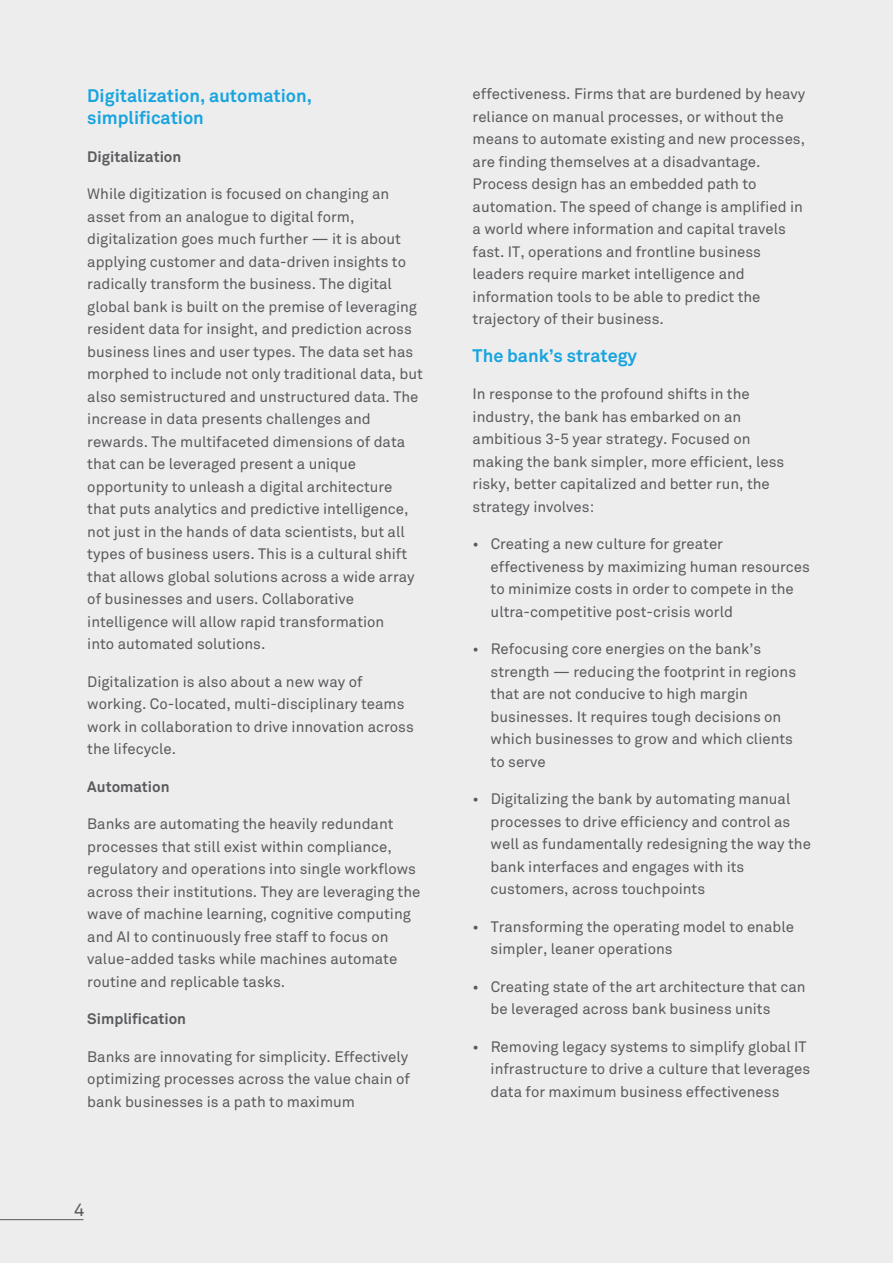
<style>
.page{position:relative;width:893px;height:1263px;background:#fff}
.page>*{position:absolute;margin:0;border:0;box-sizing:border-box;transform-origin:0 0}
.t1{font:700 18px/22.5px "Wipro Akkurat";color:#18a4de}
.t2{font:18px "Akkurat Mono";color:#595a5c}
.t3{font:15px/22.5px "Wipro Akkurat";color:#595a5c}
.t4{font:700 15px "Wipro Akkurat";color:#595a5c}
</style>
<div class="page">
<div style="left:2px;top:0;width:891px;height:1263px;background:#ededee"></div>
<hr style="left:0;top:1219px;width:84px;height:1px;background:#595a5c">
<p class="t1" style="left:87px;top:84px;width:226px">Digitalization, automation, simplification</p>
<p class="t4" style="left:87px;top:147px;width:96px">Digitalization</p>
<p class="t3" style="left:87px;top:183px;width:337px">While digitization is focused on changing an asset from an analogue to digital form, digitalization goes much further — it is about applying customer and data-driven insights to radically transform the business. The digital global bank is built on the premise of leveraging resident data for insight, and prediction across business lines and user types. The data set has morphed to include not only traditional data, but also semistructured and unstructured data. The increase in data presents challenges and rewards. The multifaceted dimensions of data that can be leveraged present a unique opportunity to unleash a digital architecture that puts analytics and predictive intelligence, not just in the hands of data scientists, but all types of business users. This is a cultural shift that allows global solutions across a wide array of businesses and users. Collaborative intelligence will allow rapid transformation<br>into automated solutions.</p>
<p class="t3" style="left:87px;top:670px;width:328px">Digitalization is also about a new way of working. Co-located, multi-disciplinary teams work in collaboration to drive innovation across the lifecycle.</p>
<p class="t4" style="left:87px;top:777px;width:84px">Automation</p>
<p class="t3" style="left:87px;top:813px;width:335px">Banks are automating the heavily redundant processes that still exist within compliance, regulatory and operations into single workflows across their institutions. They are leveraging the wave of machine learning, cognitive computing and AI to continuously free staff to focus on value-added tasks while machines automate routine and replicable tasks.</p>
<p class="t4" style="left:87px;top:1010px;width:100px">Simplification</p>
<p class="t3" style="left:87px;top:1045px;width:324px;text-align:justify">Banks are innovating for simplicity. Effectively optimizing processes across the value chain of bank businesses is a path to maximum</p>
<p class="t2" style="left:74px;top:1199px;width:13px">4</p>
<p class="t3" style="left:473px;top:83px;width:334px">effectiveness. Firms that are burdened by heavy reliance on manual processes, or without the means to automate existing and new processes, are finding themselves at a disadvantage.<br>Process design has an embedded path to automation. The speed of change is amplified in a world where information and capital travels fast. IT, operations and frontline business leaders require market intelligence and information tools to be able to predict the trajectory of their business.</p>
<p class="t1" style="left:473px;top:344px;width:166px">The bank’s strategy</p>
<p class="t3" style="left:473px;top:383px;width:313px">In response to the profound shifts in the industry, the bank has embarked on an ambitious 3-5 year strategy. Focused on making the bank simpler, more efficient, less risky, better capitalized and better run, the strategy involves:</p>
<p class="t3" style="left:491px;top:533px;width:321px;text-indent:-18px">• Creating a new culture for greater effectiveness by maximizing human resources to minimize costs in order to compete in the ultra-competitive post-crisis world</p>
<p class="t3" style="left:491px;top:638px;width:307px;text-indent:-18px">• Refocusing core energies on the bank’s strength — reducing the footprint in regions that are not conducive to high margin businesses. It requires tough decisions on which businesses to grow and which clients to serve</p>
<p class="t3" style="left:491px;top:788px;width:322px;text-indent:-18px">• Digitalizing the bank by automating manual processes to drive efficiency and control as well as fundamentally redesigning the way the bank interfaces and engages with its customers, across touchpoints</p>
<p class="t3" style="left:491px;top:915px;width:305px;text-indent:-18px">• Transforming the operating model to enable simpler, leaner operations</p>
<p class="t3" style="left:491px;top:975px;width:316px;text-indent:-18px">• Creating state of the art architecture that can be leveraged across bank business units</p>
<p class="t3" style="left:491px;top:1035px;width:321px;text-indent:-18px">• Removing legacy systems to simplify global IT infrastructure to drive a culture that leverages data for maximum business effectiveness</p>
</div>
